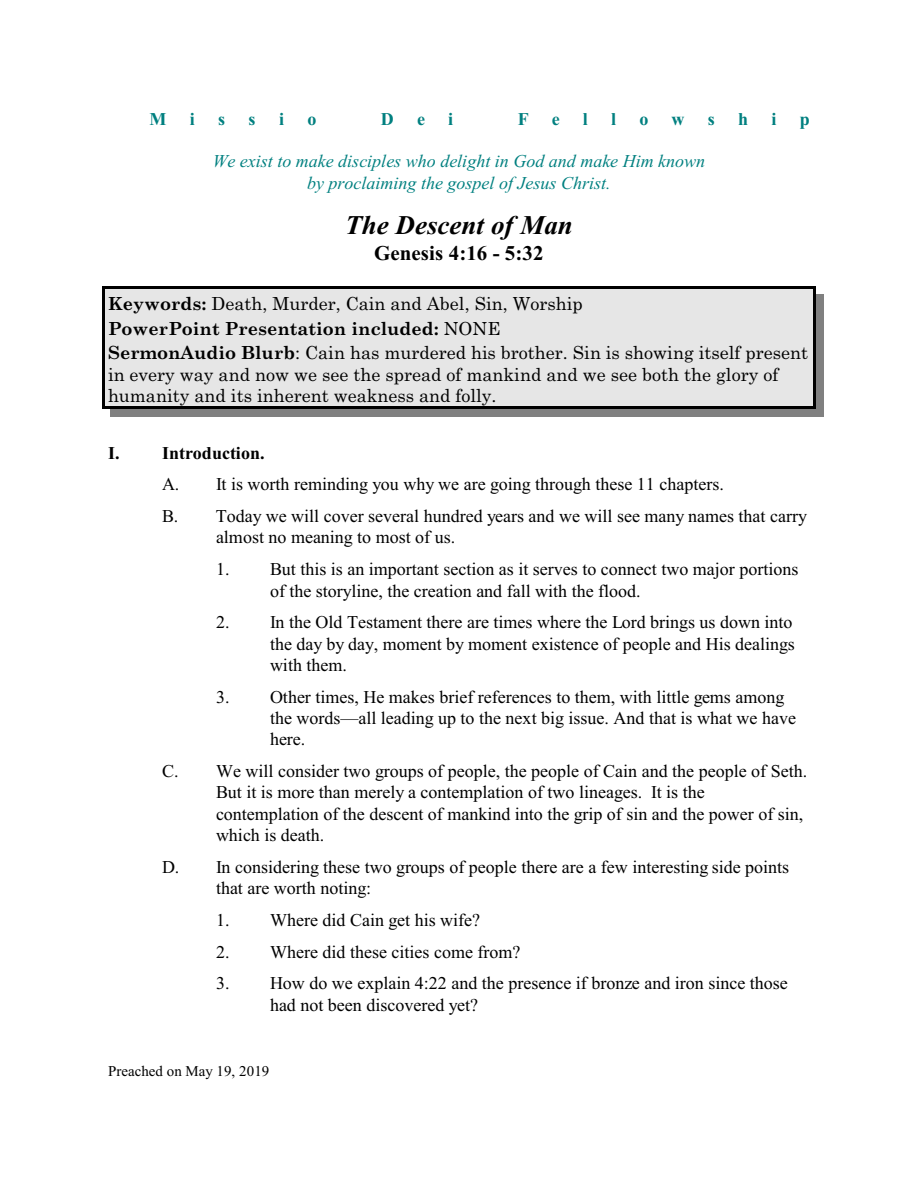
<style>
.page{position:relative;width:918px;height:1188px;background:#fff}
.page>*{position:absolute;margin:0;border:0;box-sizing:border-box;transform-origin:0 0}
.t1{font:italic 700 27px "Times New Roman";color:#000}
.t2{font:700 21px "Times New Roman";color:#000}
.t3{font:18px/21.3px "Times New Roman";color:#000}
.t4{font:18px/24.6px "Century Schoolbook";color:#000}
.t5{font:italic 18px/21.3px "Times New Roman";color:#008080;text-align:center}
.t6{font:700 18px "Times New Roman";color:#008080}
.t7{font:700 18px "Times New Roman";color:#000}
.t8{font:15px "Times New Roman";color:#000}
.s1{font-weight:700}
</style>
<div class="page">
<div style="left:102px;top:287px;width:714px;height:30px;background:#e6e6e6"></div>
<hr style="left:102px;top:287px;width:3px;height:33px;background:#000">
<hr style="left:813px;top:287px;width:3px;height:33px;background:#000">
<hr style="left:102px;top:287px;width:714px;height:2px;background:#000">
<div style="left:816px;top:294px;width:8px;height:23px;background:#808080"></div>
<div style="left:102px;top:317px;width:714px;height:24px;background:#e6e6e6"></div>
<hr style="left:102px;top:314px;width:3px;height:30px;background:#000">
<hr style="left:813px;top:314px;width:3px;height:30px;background:#000">
<div style="left:816px;top:317px;width:8px;height:24px;background:#808080"></div>
<div style="left:102px;top:341px;width:714px;height:68px;background:#e6e6e6"></div>
<hr style="left:102px;top:339px;width:3px;height:70px;background:#000">
<hr style="left:813px;top:339px;width:3px;height:70px;background:#000">
<hr style="left:102px;top:406px;width:714px;height:3px;background:#000">
<div style="left:816px;top:341px;width:8px;height:76px;background:#808080"></div>
<div style="left:110px;top:409px;width:713px;height:8px;background:#808080"></div>
<p class="t6" style="left:149px;top:113px;width:18px">M</p>
<p class="t6" style="left:190px;top:113px;width:7px">i</p>
<p class="t6" style="left:218px;top:113px;width:9px">s</p>
<p class="t6" style="left:249px;top:113px;width:9px">s</p>
<p class="t6" style="left:279px;top:113px;width:7px">i</p>
<p class="t6" style="left:307px;top:113px;width:10px">o</p>
<p class="t6" style="left:381px;top:113px;width:14px">D</p>
<p class="t6" style="left:417px;top:113px;width:9px">e</p>
<p class="t6" style="left:448px;top:113px;width:7px">i</p>
<p class="t6" style="left:518px;top:113px;width:12px">F</p>
<p class="t6" style="left:552px;top:113px;width:9px">e</p>
<p class="t6" style="left:583px;top:113px;width:7px">l</p>
<p class="t6" style="left:611px;top:113px;width:7px">l</p>
<p class="t6" style="left:639px;top:113px;width:10px">o</p>
<p class="t6" style="left:672px;top:113px;width:14px">w</p>
<p class="t6" style="left:708px;top:113px;width:9px">s</p>
<p class="t6" style="left:738px;top:113px;width:12px">h</p>
<p class="t6" style="left:771px;top:113px;width:7px">i</p>
<p class="t6" style="left:800px;top:113px;width:12px">p</p>
<p class="t5" style="left:213px;top:152px;width:494px">We exist to make disciples who delight in God and make Him known by proclaiming the gospel of Jesus Christ.</p>
<h1 class="t1" style="left:345px;top:216px;width:229px">The Descent of Man</h1>
<p class="t2" style="left:374px;top:246px;width:171px">Genesis 4:16 - 5:32</p>
<p class="t4" style="left:108px;top:293px;width:702px"><span class="s1">Keywords:</span> Death, Murder, Cain and Abel, Sin, Worship<br><span class="s1">PowerPoint Presentation included:</span> NONE<br><span class="s1">SermonAudio Blurb</span>: Cain has murdered his brother. Sin is showing itself present</p>
<p class="t4" style="left:108px;top:365px;width:672px;line-height:21.6px">in every way and now we see the spread of mankind and we see both the glory of humanity and its inherent weakness and folly.</p>
<p class="t7" style="left:108px;top:447px;width:158px">I. Introduction.</p>
<p class="t3" style="left:162px;top:470px;width:647px;line-height:31.8px">A. It is worth reminding you why we are going through these 11 chapters.<br>B. Today we will cover several hundred years and we will see many names that carry</p>
<p class="t3" style="left:216px;top:528px;width:241px">almost no meaning to most of us.</p>
<p class="t3" style="left:270px;top:560px;width:530px;text-indent:-54px">1. But this is an important section as it serves to connect two major portions of the storyline, the creation and fall with the flood.</p>
<p class="t3" style="left:270px;top:613px;width:526px;text-align:justify;text-indent:-54px">2. In the Old Testament there are times where the Lord brings us down into the day by day, moment by moment existence of people and His dealings with them.</p>
<p class="t3" style="left:270px;top:688px;width:527px;text-indent:-54px">3. Other times, He makes brief references to them, with little gems among the words—all leading up to the next big issue. And that is what we have here.</p>
<p class="t3" style="left:216px;top:762px;width:593px;text-indent:-54px">C. We will consider two groups of people, the people of Cain and the people of Seth.<br>But it is more than merely a contemplation of two lineages. It is the contemplation of the descent of mankind into the grip of sin and the power of sin, which is death.</p>
<p class="t3" style="left:216px;top:858px;width:575px;text-indent:-54px">D. In considering these two groups of people there are a few interesting side points that are worth noting:</p>
<p class="t3" style="left:216px;top:911px;width:266px">1. Where did Cain get his wife?</p>
<p class="t3" style="left:216px;top:943px;width:306px">2. Where did these cities come from?</p>
<p class="t3" style="left:270px;top:975px;width:519px;text-indent:-54px">3. How do we explain 4:22 and the presence if bronze and iron since those had not been discovered yet?</p>
<p class="t8" style="left:108px;top:1066px;width:163px">Preached on May 19, 2019</p>
</div>
